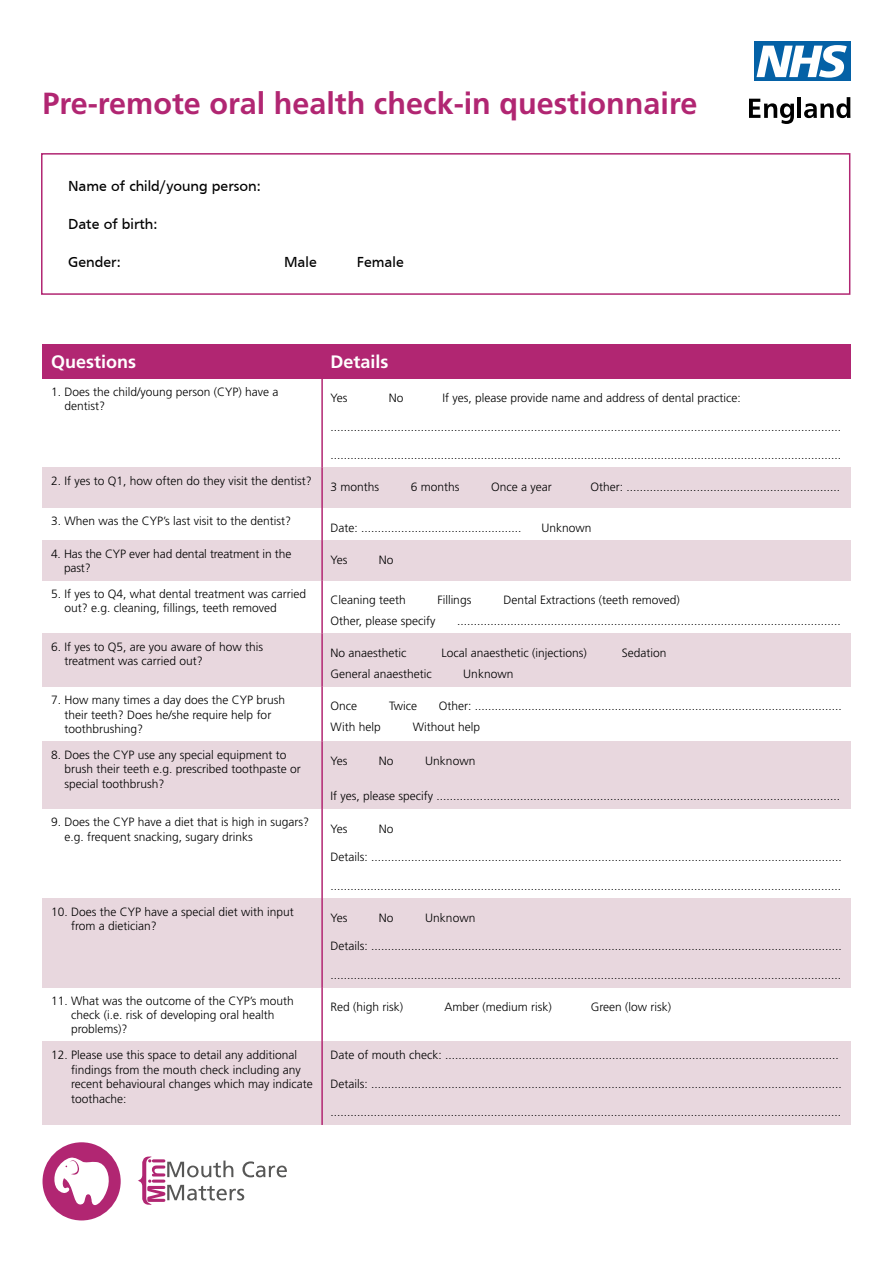
<style>
.page{position:relative;width:893px;height:1263px;background:#fff}
.page>*{position:absolute;margin:0;border:0;box-sizing:border-box;transform-origin:0 0}
.t1{font:700 30.6px "Frutiger LT Std";color:#b12672}
.t2{font:700 18px "Frutiger LT Std";color:#fff}
.t3{font:15px "Frutiger";color:#000}
.t4{font:300 12px/14.4px "Frutiger LT Std";color:#000}
</style>
<div class="page">
<div style="left:43px;top:1042px;width:279px;height:83px;background:#e8d7de"></div>
<div style="left:41px;top:153px;width:809px;height:142px;border:2px solid #b12672"></div>
<div style="left:43px;top:344px;width:279px;height:34px;background:#b12672"></div>
<div style="left:322px;top:344px;width:528px;height:34px;background:#b12672"></div>
<div style="left:43px;top:468px;width:279px;height:40px;background:#e8d7de"></div>
<div style="left:322px;top:468px;width:528px;height:40px;background:#e8d7de"></div>
<div style="left:43px;top:540px;width:279px;height:40px;background:#e8d7de"></div>
<div style="left:322px;top:540px;width:528px;height:40px;background:#e8d7de"></div>
<div style="left:43px;top:633px;width:279px;height:54px;background:#e8d7de"></div>
<div style="left:322px;top:633px;width:528px;height:54px;background:#e8d7de"></div>
<div style="left:43px;top:741px;width:279px;height:68px;background:#e8d7de"></div>
<div style="left:322px;top:741px;width:528px;height:68px;background:#e8d7de"></div>
<div style="left:43px;top:898px;width:279px;height:89px;background:#e8d7de"></div>
<div style="left:322px;top:898px;width:528px;height:89px;background:#e8d7de"></div>
<div style="left:322px;top:1042px;width:528px;height:83px;background:#e8d7de"></div>
<hr style="left:321px;top:378px;width:2px;height:90px;background:#b12672">
<hr style="left:321px;top:468px;width:2px;height:40px;background:#b12672">
<hr style="left:321px;top:508px;width:2px;height:32px;background:#b12672">
<hr style="left:321px;top:540px;width:2px;height:40px;background:#b12672">
<hr style="left:321px;top:580px;width:2px;height:53px;background:#b12672">
<hr style="left:321px;top:633px;width:2px;height:54px;background:#b12672">
<hr style="left:321px;top:687px;width:2px;height:54px;background:#b12672">
<hr style="left:321px;top:741px;width:2px;height:68px;background:#b12672">
<hr style="left:321px;top:809px;width:2px;height:89px;background:#b12672">
<hr style="left:321px;top:898px;width:2px;height:89px;background:#b12672">
<hr style="left:321px;top:987px;width:2px;height:55px;background:#b12672">
<hr style="left:321px;top:1042px;width:2px;height:83px;background:#b12672">
<div style="left:754px;top:42px;width:96px;height:39px;background:#0461a6"></div>
<svg style="left:756px;top:45px;width:91px;height:33px"></svg>
<svg style="left:749px;top:99px;width:45px;height:25px"></svg>
<hr style="left:797px;top:97px;width:4px;height:21px;background:#000">
<svg style="left:804px;top:97px;width:46px;height:21px"></svg>
<div style="left:43px;top:1142px;width:78px;height:78px;background:#b12672;border-radius:50%"></div>
<svg style="left:138px;top:1156px;width:149px;height:49px"></svg>
<svg style="left:54px;top:1157px;width:55px;height:48px"></svg>
<h2 class="t1" style="left:43px;top:86px;width:656px">Pre-remote oral health check-in questionnaire</h2>
<p class="t3" style="left:68px;top:177px;width:194px">Name of child/young person:</p>
<p class="t3" style="left:68px;top:215px;width:91px">Date of birth:</p>
<p class="t3" style="left:68px;top:253px;width:54px">Gender:</p>
<p class="t3" style="left:284px;top:253px;width:34px">Male</p>
<p class="t3" style="left:357px;top:253px;width:48px">Female</p>
<p class="t2" style="left:51px;top:351px;width:86px">Questions</p>
<p class="t2" style="left:331px;top:351px;width:60px">Details</p>
<p class="t4" style="left:64px;top:385px;width:216px;text-indent:-13px">1. Does the child/young person (CYP) have a dentist?</p>
<p class="t4" style="left:331px;top:391px;width:18px">Yes</p>
<p class="t4" style="left:389px;top:391px;width:16px">No</p>
<p class="t4" style="left:442px;top:391px;width:300px">If yes, please provide name and address of dental practice:</p>
<p class="t4" style="left:331px;top:419px;width:512px">.........................................................................................................................................................</p>
<p class="t4" style="left:331px;top:448px;width:512px">.........................................................................................................................................................</p>
<p class="t4" style="left:331px;top:480px;width:50px">3 months</p>
<p class="t4" style="left:411px;top:480px;width:50px">6 months</p>
<p class="t4" style="left:491px;top:480px;width:62px">Once a year</p>
<p class="t4" style="left:591px;top:480px;width:251px">Other: ................................................................</p>
<p class="t4" style="left:331px;top:520px;width:192px">Date: ................................................</p>
<p class="t4" style="left:541px;top:520px;width:52px">Unknown</p>
<p class="t4" style="left:331px;top:552px;width:18px">Yes</p>
<p class="t4" style="left:379px;top:552px;width:16px">No</p>
<p class="t4" style="left:331px;top:593px;width:77px">Cleaning teeth</p>
<p class="t4" style="left:437px;top:593px;width:35px">Fillings</p>
<p class="t4" style="left:503px;top:593px;width:178px">Dental Extractions (teeth removed)</p>
<p class="t4" style="left:331px;top:614px;width:106px">Other, please specify</p>
<p class="t4" style="left:457px;top:614px;width:385px">...................................................................................................................</p>
<p class="t4" style="left:331px;top:646px;width:78px">No anaesthetic</p>
<p class="t4" style="left:441px;top:646px;width:147px">Local anaesthetic (injections)</p>
<p class="t4" style="left:622px;top:646px;width:46px">Sedation</p>
<p class="t4" style="left:331px;top:667px;width:103px">General anaesthetic</p>
<p class="t4" style="left:463px;top:667px;width:52px">Unknown</p>
<p class="t4" style="left:331px;top:699px;width:28px">Once</p>
<p class="t4" style="left:389px;top:699px;width:30px">Twice</p>
<p class="t4" style="left:439px;top:699px;width:404px">Other: ..............................................................................................................</p>
<p class="t4" style="left:331px;top:720px;width:52px">With help</p>
<p class="t4" style="left:413px;top:720px;width:69px">Without help</p>
<p class="t4" style="left:331px;top:754px;width:18px">Yes</p>
<p class="t4" style="left:379px;top:754px;width:16px">No</p>
<p class="t4" style="left:425px;top:754px;width:52px">Unknown</p>
<p class="t4" style="left:331px;top:789px;width:511px">If yes, please specify .........................................................................................................................</p>
<p class="t4" style="left:331px;top:821px;width:18px">Yes</p>
<p class="t4" style="left:379px;top:821px;width:16px">No</p>
<p class="t4" style="left:331px;top:850px;width:513px">Details: .............................................................................................................................................</p>
<p class="t4" style="left:331px;top:878px;width:512px">.........................................................................................................................................................</p>
<p class="t4" style="left:331px;top:910px;width:18px">Yes</p>
<p class="t4" style="left:379px;top:910px;width:16px">No</p>
<p class="t4" style="left:425px;top:910px;width:52px">Unknown</p>
<p class="t4" style="left:331px;top:939px;width:513px">Details: .............................................................................................................................................</p>
<p class="t4" style="left:331px;top:967px;width:512px">.........................................................................................................................................................</p>
<p class="t4" style="left:331px;top:999px;width:74px">Red (high risk)</p>
<p class="t4" style="left:444px;top:999px;width:109px">Amber (medium risk)</p>
<p class="t4" style="left:591px;top:999px;width:82px">Green (low risk)</p>
<p class="t4" style="left:331px;top:1048px;width:510px">Date of mouth check: ......................................................................................................................</p>
<p class="t4" style="left:331px;top:1077px;width:513px">Details: .............................................................................................................................................</p>
<p class="t4" style="left:331px;top:1105px;width:512px">.........................................................................................................................................................</p>
<p class="t4" style="left:51px;top:474px;width:262px">2. If yes to Q1, how often do they visit the dentist?</p>
<p class="t4" style="left:51px;top:514px;width:242px">3. When was the CYP’s last visit to the dentist?</p>
<p class="t4" style="left:64px;top:546px;width:229px;text-indent:-13px">4. Has the CYP ever had dental treatment in the past?</p>
<p class="t4" style="left:64px;top:587px;width:243px;text-indent:-13px">5. If yes to Q4, what dental treatment was carried out? e.g. cleaning, fllings, teeth removed</p>
<p class="t4" style="left:64px;top:640px;width:200px;text-indent:-13px">6. If yes to Q5, are you aware of how this treatment was carried out?</p>
<p class="t4" style="left:64px;top:693px;width:222px;text-indent:-13px">7. How many times a day does the CYP brush their teeth? Does he/she require help for toothbrushing?</p>
<p class="t4" style="left:64px;top:748px;width:238px;text-indent:-13px">8. Does the CYP use any special equipment to brush their teeth e.g. prescribed toothpaste or special toothbrush?</p>
<p class="t4" style="left:64px;top:815px;width:246px;text-indent:-13px">9. Does the CYP have a diet that is high in sugars? e.g. frequent snacking, sugary drinks</p>
<p class="t4" style="left:71px;top:904px;width:224px;text-indent:-20px">10. Does the CYP have a special diet with input from a dietician?</p>
<p class="t4" style="left:71px;top:993px;width:224px;text-indent:-20px">11. What was the outcome of the CYP’s mouth check (i.e. risk of developing oral health problems)?</p>
<p class="t4" style="left:71px;top:1048px;width:243px;text-indent:-20px">12. Please use this space to detail any additional fndings from the mouth check including any recent behavioural changes which may indicate toothache:</p>
</div>
